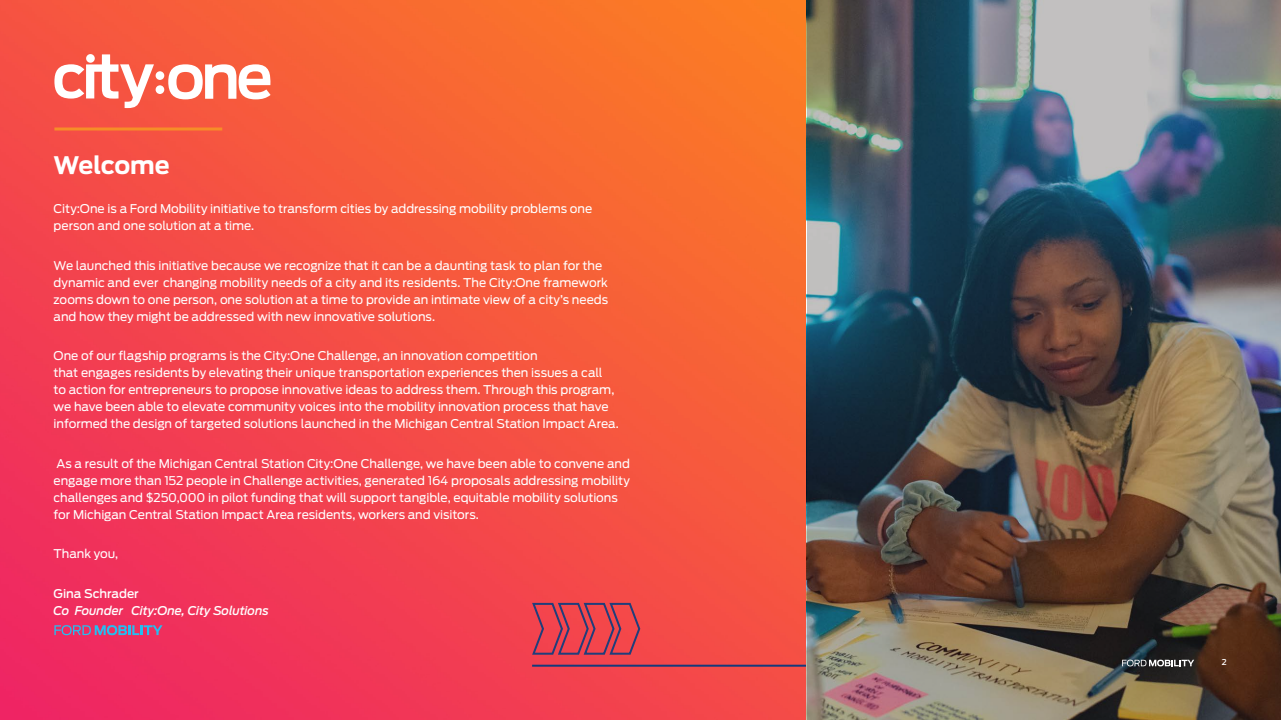
<style>
.page{position:relative;width:1281px;height:720px;background:#fff}
.page>*{position:absolute;margin:0;border:0;box-sizing:border-box;transform-origin:0 0}
.t1{font:700 24px "Ford Antenna";letter-spacing:-.015em;color:#fff}
.t2{font:12px/17px "Ford Antenna";letter-spacing:-.005em;color:#fff}
.t3{font:italic 500 12px "Ford Antenna";letter-spacing:-.01em;color:#fff}
.t4{font:500 12px "Ford Antenna";letter-spacing:-.005em;color:#fff}
.t5{font:500 8px "Ford Antenna";color:#fff}
</style>
<div class="page">
<img style="left:0;top:0;width:806px;height:720px">
<hr style="left:532px;top:665px;width:616px;height:2px;background:#133a7c">
<img style="left:806px;top:0;width:474px;height:720px">
<hr style="left:54px;top:128px;width:168px;height:2px;background:#f68d28">
<div style="left:156px;top:71px;width:8px;height:9px;background:#fff;border-radius:50%"></div>
<div style="left:156px;top:85px;width:8px;height:9px;background:#fff;border-radius:50%"></div>
<svg style="left:54px;top:54px;width:100px;height:54px"></svg>
<svg style="left:168px;top:64px;width:102px;height:35px"></svg>
<svg style="left:54px;top:625px;width:108px;height:10px"></svg>
<svg style="left:1121px;top:660px;width:72px;height:6px"></svg>
<svg style="left:532px;top:603px;width:108px;height:52px;background:#c84454"></svg>
<h1 class="t1" style="left:54px;top:144px;width:117px">Welcome</h1>
<p class="t2" style="left:54px;top:199px;width:540px">City:One is a Ford Mobility initiative to transform cities by addressing mobility problems one person and one solution at a time.</p>
<p class="t2" style="left:54px;top:256px;width:556px">We launched this initiative because we recognize that it can be a daunting task to plan for the dynamic and ever changing mobility needs of a city and its residents. The City:One framework zooms down to one person, one solution at a time to provide an intimate view of a city’s needs and how they might be addressed with new innovative solutions.</p>
<p class="t2" style="left:54px;top:346px;width:566px">One of our fagship programs is the City:One Challenge, an innovation competition<br>that engages residents by elevating their unique transportation experiences then issues a call<br>to action for entrepreneurs to propose innovative ideas to address them. Through this program, we have been able to elevate community voices into the mobility innovation process that have informed the design of targeted solutions launched in the Michigan Central Station Impact Area.</p>
<p class="t2" style="left:54px;top:454px;width:577px">As a result of the Michigan Central Station City:One Challenge, we have been able to convene and engage more than 152 people in Challenge activities, generated 164 proposals addressing mobility challenges and $250,000 in pilot funding that will support tangible, equitable mobility solutions for Michigan Central Station Impact Area residents, workers and visitors.</p>
<p class="t2" style="left:54px;top:544px;width:66px">Thank you,</p>
<p class="t4" style="left:54px;top:583px;width:87px">Gina Schrader</p>
<p class="t3" style="left:54px;top:600px;width:216px">Co Founder City:One, City Solutions</p>
<p class="t5" style="left:1221px;top:655px;width:6px">2</p>
</div>
